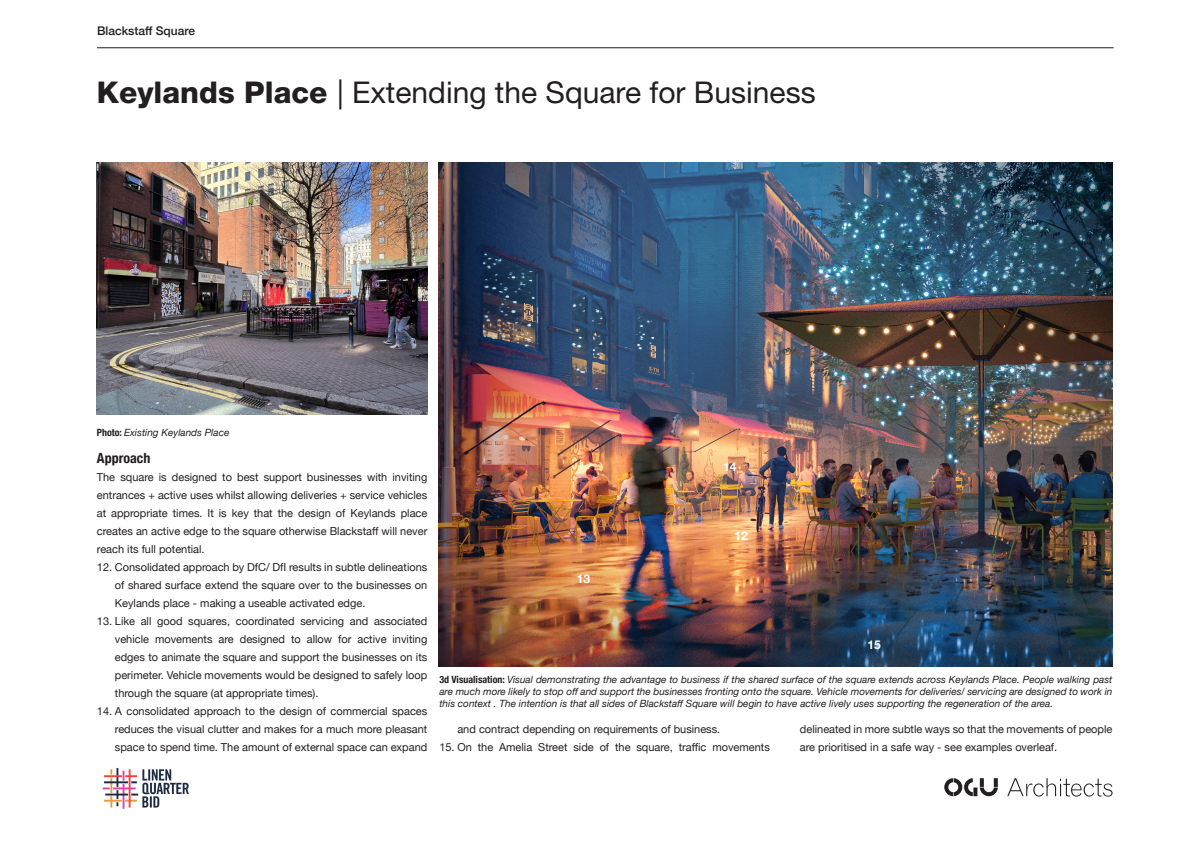
<style>
.page{position:relative;width:1191px;height:842px;background:#fff}
.page>*{position:absolute;margin:0;border:0;box-sizing:border-box;transform-origin:0 0}
.Page_title{font:30px "Helvetica Neue LT Std";color:#231f20}
.Sub_heading{font:700 condensed 14px "Helvetica Neue";color:#231f20}
.t1{font:500 12px "Helvetica Neue";color:#231f20}
.Numbering_Key{font:700 12px "Helvetica Neue";color:#fff}
.Body_copy{font:11px/18px "Helvetica Neue";color:#231f20;text-align:justify}
.Image_Ref_or_Label{font:italic 10px/12px "Helvetica Neue";color:#231f20;text-align:justify}
.s1{font-weight:800}
.s2{font-weight:700;font-style:normal;font-stretch:condensed}
</style>
<div class="page">
<hr style="left:97px;top:47px;width:1016px;height:1px;background:#231f20">
<svg style="left:944px;top:778px;width:53px;height:18px"></svg>
<svg style="left:1007px;top:778px;width:105px;height:18px"></svg>
<img style="left:102px;top:768px;width:87px;height:41px">
<img style="left:438px;top:163px;width:674px;height:504px">
<img style="left:97px;top:163px;width:330px;height:252px">
<p class="t1" style="left:97px;top:21px;width:100px">Blackstaff Square</p>
<p class="Page_title" style="left:97px;top:74px;width:720px"><span class="s1">Keylands Place</span> | Extending the Square for Business</p>
<p class="Image_Ref_or_Label" style="left:97px;top:427px;width:134px"><span class="s2">Photo:</span> Existing Keylands Place</p>
<p class="Sub_heading" style="left:97px;top:446px;width:55px">Approach</p>
<p class="Body_copy" style="left:97px;top:468px;width:332px">The square is designed to best support businesses with inviting entrances + active uses whilst allowing deliveries + service vehicles at appropriate times. It is key that the design of Keylands place creates an active edge to the square otherwise Blackstaff will never reach its full potential.</p>
<p class="Body_copy" style="left:115px;top:558px;width:314px;text-indent:-18px">12. Consolidated approach by DfC/ DfI results in subtle delineations of shared surface extend the square over to the businesses on Keylands place - making a useable activated edge.</p>
<p class="Body_copy" style="left:115px;top:612px;width:314px;text-indent:-18px">13. Like all good squares, coordinated servicing and associated vehicle movements are designed to allow for active inviting edges to animate the square and support the businesses on its perimeter. Vehicle movements would be designed to safely loop through the square (at appropriate times).</p>
<p class="Body_copy" style="left:115px;top:702px;width:314px;text-indent:-18px">14. A consolidated approach to the design of commercial spaces reduces the visual clutter and makes for a much more pleasant space to spend time. The amount of external space can expand</p>
<p class="Numbering_Key" style="left:723px;top:458px;width:15px">14</p>
<p class="Numbering_Key" style="left:577px;top:569px;width:15px">13</p>
<p class="Numbering_Key" style="left:734px;top:527px;width:15px">12</p>
<p class="Numbering_Key" style="left:867px;top:635px;width:15px">15</p>
<p class="Image_Ref_or_Label" style="left:439px;top:674px;width:674px"><span class="s2">3d Visualisation:</span> Visual demonstrating the advantage to business if the shared surface of the square extends across Keylands Place. People walking past are much more likely to stop off and support the businesses fronting onto the square. Vehicle movements for deliveries/ servicing are designed to work in this context . The intention is that all sides of Blackstaff Square will begin to have active lively uses supporting the regeneration of the area.</p>
<p class="Body_copy" style="left:457px;top:720px;width:264px">and contract depending on requirements of business.</p>
<p class="Body_copy" style="left:439px;top:738px;width:332px">15. On the Amelia Street side of the square, traffic movements</p>
<p class="Body_copy" style="left:800px;top:720px;width:314px">delineated in more subtle ways so that the movements of people are prioritised in a safe way - see examples overleaf.</p>
</div>
